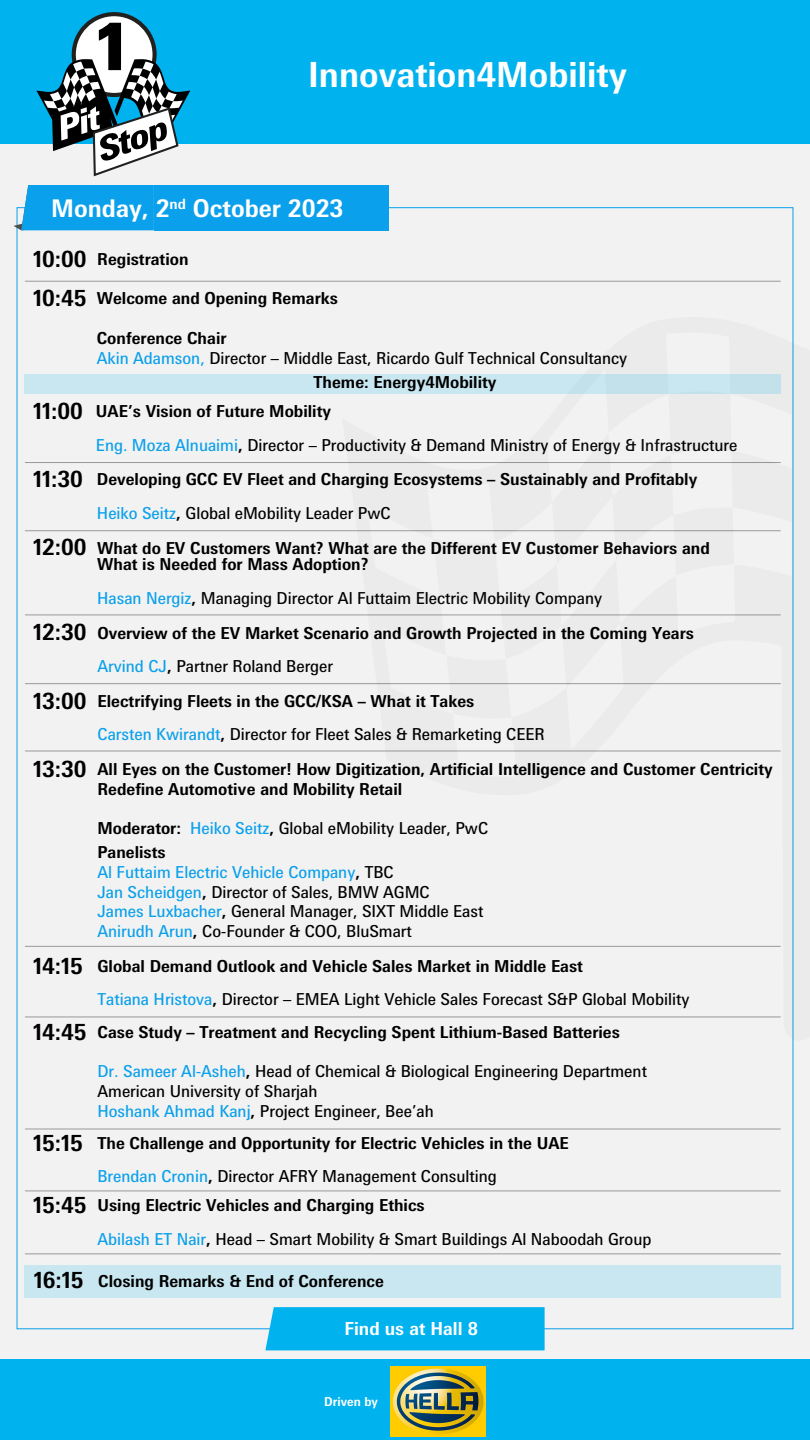
<style>
.page{position:relative;width:810px;height:1440px;background:#f2f2f2}
.page>*{position:absolute;margin:0;border:0;box-sizing:border-box;transform-origin:0 0}
.t1{font:700 34.72px "Messe Univers";color:#fff}
.t2{font:700 24.38px "Messe Univers";color:#fff}
.t3{font:700 22.42px "Messe Univers";color:#000}
.t4{font:700 18px "Messe Univers";color:#fff}
.t5{font:16.5px/19.8px "Messe Univers";color:#000}
.t6{font:700 16.5px/33.6px "Messe Univers";color:#000}
.t7{font:700 12.38px "Messe Univers";color:#fff}
.s1{font-size:22.42px}
.s2{font-weight:700}
.s3{color:#0aa0eb}
.s4{font-weight:400;color:#0aa0eb}
.s5{font-weight:400}
</style>
<div class="page">
<div style="left:0;top:1359px;width:810px;height:81px;background:#00b2ed"></div>
<div style="left:25px;top:1265px;width:756px;height:33px;background:#c9e7f1"></div>
<img style="left:390px;top:1367px;width:96px;height:70px">
<div style="left:265px;top:1307px;width:280px;height:43px;background:#00b2ed"></div>
<div style="left:154px;top:185px;width:234px;height:45px;background:#0aa0eb"></div>
<svg style="left:13px;top:185px;width:141px;height:45px;background:#1ba5ea"></svg>
<hr style="left:25px;top:281px;width:756px;height:1px;background:#999">
<hr style="left:25px;top:462px;width:756px;height:1px;background:#999">
<hr style="left:25px;top:530px;width:756px;height:1px;background:#999">
<hr style="left:25px;top:615px;width:756px;height:1px;background:#999">
<hr style="left:25px;top:683px;width:756px;height:1px;background:#999">
<hr style="left:25px;top:751px;width:756px;height:1px;background:#999">
<hr style="left:25px;top:946px;width:756px;height:1px;background:#999">
<hr style="left:25px;top:1017px;width:756px;height:1px;background:#999">
<hr style="left:25px;top:1129px;width:756px;height:1px;background:#999">
<hr style="left:25px;top:1191px;width:756px;height:1px;background:#999">
<hr style="left:25px;top:1254px;width:756px;height:1px;background:#999">
<div style="left:0;top:0;width:810px;height:143px;background:#00b2ed"></div>
<svg style="left:342px;top:317px;width:452px;height:724px"></svg>
<svg style="left:74px;top:14px;width:81px;height:81px"></svg>
<svg style="left:36px;top:23px;width:154px;height:154px"></svg>
<div style="left:25px;top:374px;width:756px;height:19px;background:#c9e7f1"></div>
<h1 class="t1" style="left:308px;top:53px;width:320px">Innovation4Mobility</h1>
<h2 class="t2" style="left:51px;top:193px;width:294px">Monday, 2<sup>nd</sup> October 2023</h2>
<p class="t6" style="left:33px;top:242px;width:157px"><span class="s1">10:00</span> Registration</p>
<p class="t6" style="left:97px;top:281px;width:243px">Welcome and Opening Remarks</p>
<p class="t5" style="left:97px;top:328px;width:532px"><span class="s2">Conference Chair<br></span><span class="s3">Akin Adamson,</span> Director – Middle East, Ricardo Gulf Technical Consultancy</p>
<h3 class="t3" style="left:33px;top:284px;width:55px">10:45</h3>
<p class="t6" style="left:314px;top:365px;width:184px">Theme: Energy4Mobility</p>
<h3 class="t3" style="left:33px;top:397px;width:51px">11:00</h3>
<p class="t5" style="left:96px;top:394px;width:643px;line-height:33.6px"><span class="s2">UAE’s Vision of Future Mobility<br></span><span class="s3">Eng. Moza Alnuaimi</span><span class="s2">,</span> Director – Productivity &amp; Demand Ministry of Energy &amp; Infrastructure</p>
<h3 class="t3" style="left:33px;top:465px;width:51px">11:30</h3>
<p class="t6" style="left:97px;top:462px;width:602px">Developing GCC EV Fleet and Charging Ecosystems – Sustainably and Profitably<br><span class="s4">Heiko Seitz</span>, <span class="s5">Global eMobility Leader PwC</span></p>
<h3 class="t3" style="left:33px;top:534px;width:55px">12:00</h3>
<p class="t6" style="left:97px;top:539px;width:614px;line-height:16.8px">What do EV Customers Want? What are the Different EV Customer Behaviors and<br>What is Needed for Mass Adoption?</p>
<p class="t5" style="left:97px;top:588px;width:506px"><span class="s3">Hasan Nergiz</span><span class="s2">,</span> Managing Director Al Futtaim Electric Mobility Company</p>
<h3 class="t3" style="left:33px;top:619px;width:55px">12:30</h3>
<p class="t6" style="left:97px;top:616px;width:598px">Overview of the EV Market Scenario and Growth Projected in the Coming Years<br><span class="s4">Arvind CJ</span>, <span class="s5">Partner Roland Berger</span></p>
<h3 class="t3" style="left:33px;top:687px;width:55px">13:00</h3>
<p class="t6" style="left:97px;top:684px;width:449px">Electrifying Fleets in the GCC/KSA – What it Takes<br><span class="s4">Carsten Kwirandt</span>, <span class="s5">Director for Fleet Sales &amp; Remarketing CEER</span></p>
<h3 class="t3" style="left:33px;top:755px;width:55px">13:30</h3>
<p class="t6" style="left:97px;top:759px;width:677px;line-height:19.8px">All Eyes on the Customer! How Digitization, Artificial Intelligence and Customer Centricity<br>Redefine Automotive and Mobility Retail</p>
<p class="t5" style="left:97px;top:817px;width:392px;line-height:23.5px"><span class="s2">Moderator:</span> <span class="s3">Heiko Seitz</span><span class="s2">,</span> Global eMobility Leader, PwC<br><span class="s2">Panelists</span></p>
<p class="t5" style="left:97px;top:862px;width:387px"><span class="s3">Al Futtaim Electric Vehicle Company</span><span class="s2">,</span> TBC<br><span class="s3">Jan Scheidgen</span><span class="s2">,</span> Director of Sales, BMW AGMC<br><span class="s3">James Luxbacher</span><span class="s2">,</span> General Manager, SIXT Middle East <span class="s3">Anirudh Arun</span><span class="s2">,</span> Co-Founder &amp; COO, BluSmart</p>
<h3 class="t3" style="left:33px;top:952px;width:51px">14:15</h3>
<p class="t5" style="left:97px;top:949px;width:593px;line-height:33.6px"><span class="s2">Global Demand Outlook and Vehicle Sales Market in Middle East<br></span><span class="s3">Tatiana Hristova</span><span class="s2">,</span> Director – EMEA Light Vehicle Sales Forecast S&amp;P Global Mobility</p>
<h3 class="t3" style="left:33px;top:1018px;width:55px">14:45</h3>
<p class="t6" style="left:97px;top:1015px;width:524px">Case Study – Treatment and Recycling Spent Lithium-Based Batteries</p>
<p class="t5" style="left:97px;top:1061px;width:551px"><span class="s3">Dr. Sameer Al-Asheh</span><span class="s2">,</span> Head of Chemical &amp; Biological Engineering Department<br>American University of Sharjah<br><span class="s3">Hoshank Ahmad Kanj</span><span class="s2">,</span> Project Engineer, Bee’ah</p>
<h3 class="t3" style="left:33px;top:1129px;width:51px">15:15</h3>
<p class="t6" style="left:97px;top:1126px;width:473px">The Challenge and Opportunity for Electric Vehicles in the UAE<br><span class="s4">Brendan Cronin</span>, <span class="s5">Director AFRY Management Consulting</span></p>
<h3 class="t3" style="left:33px;top:1191px;width:55px">15:45</h3>
<p class="t5" style="left:97px;top:1188px;width:555px;line-height:33.6px"><span class="s2">Using Electric Vehicles and Charging Ethics<br></span><span class="s3">Abilash ET Nair</span><span class="s2">,</span> Head – Smart Mobility &amp; Smart Buildings Al Naboodah Group</p>
<p class="t6" style="left:34px;top:1264px;width:352px"><span class="s1">16:15</span> Closing Remarks &amp; End of Conference</p>
<p class="t4" style="left:345px;top:1318px;width:135px">Find us at Hall 8</p>
<p class="t7" style="left:324px;top:1394px;width:55px">Driven by</p>
</div>
